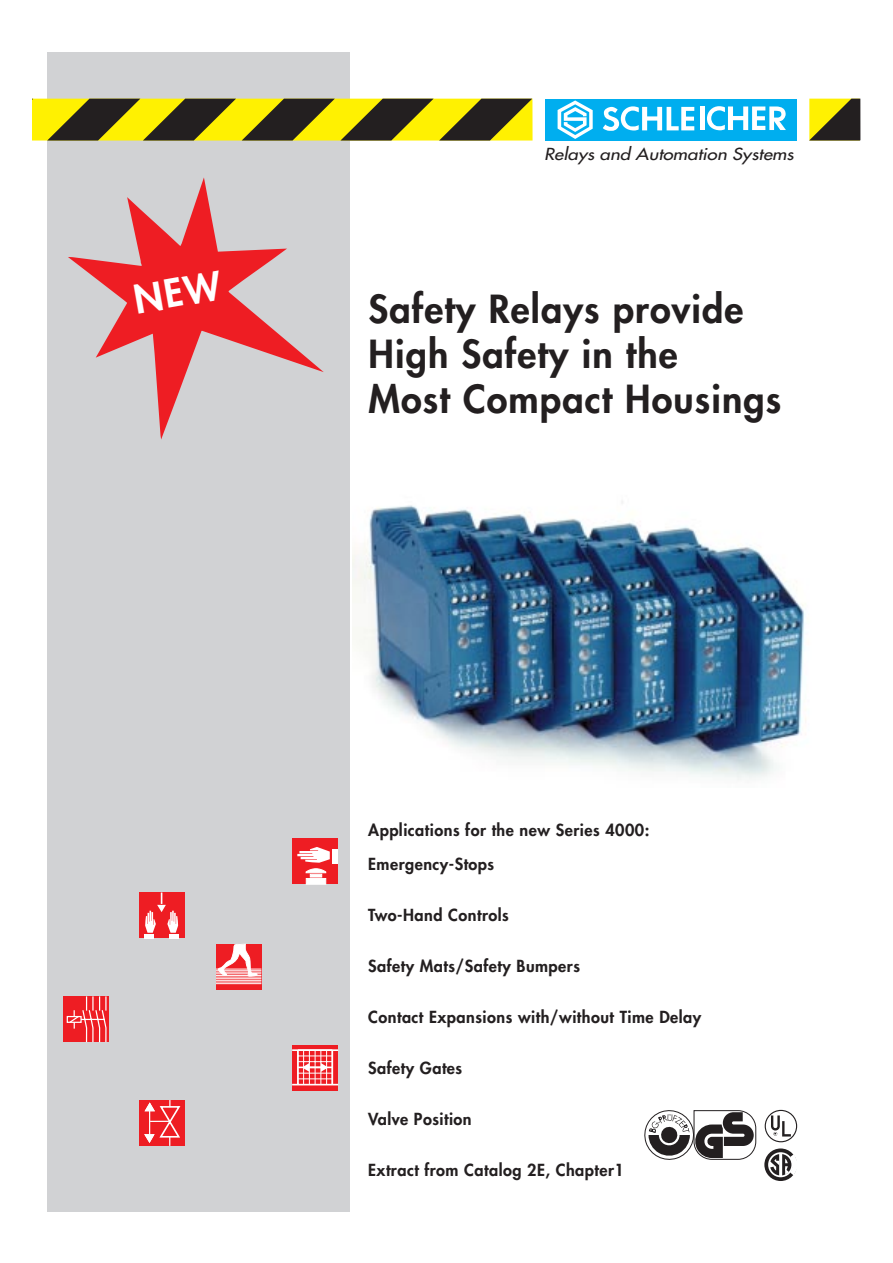
<style>
.page{position:relative;width:893px;height:1263px;background:#fff}
.page>*{position:absolute;margin:0;border:0;box-sizing:border-box;transform-origin:0 0}
.t1{font:800 37.65px/45.2px "Futura";letter-spacing:.03em;color:#231f20}
.t2{font:800 16.2px/34px "Futura";letter-spacing:.03em;color:#231f20}
.t3{font:italic 16.2px "Futura";color:#231f20;scale:1.16 1}
</style>
<div class="page">
<div style="left:47px;top:52px;width:303px;height:1159px;background:#d1d2d4"></div>
<svg style="left:68px;top:178px;width:256px;height:262px"></svg>
<div style="left:545px;top:99px;width:251px;height:42px;background:#00aeef"></div>
<hr style="left:700px;top:107px;width:4px;height:23px;background:#fff">
<svg style="left:603px;top:106px;width:91px;height:25px"></svg>
<svg style="left:707px;top:106px;width:78px;height:24px"></svg>
<svg style="left:557px;top:100px;width:35px;height:39px"></svg>
<div style="left:33px;top:99px;width:499px;height:42px;background:#fff101"></div>
<svg style="left:439px;top:99px;width:93px;height:42px"></svg>
<svg style="left:242px;top:99px;width:191px;height:42px"></svg>
<svg style="left:47px;top:99px;width:189px;height:42px"></svg>
<svg style="left:809px;top:99px;width:51px;height:42px;background:#7f7716"></svg>
<svg style="left:644px;top:1110px;width:112px;height:50px"></svg>
<svg style="left:764px;top:1148px;width:32px;height:33px"></svg>
<svg style="left:768px;top:1152px;width:25px;height:25px"></svg>
<svg style="left:769px;top:1154px;width:22px;height:22px"></svg>
<hr style="left:779px;top:1154px;width:3px;height:22px;background:#fff">
<svg style="left:769px;top:1159px;width:10px;height:12px"></svg>
<svg style="left:785px;top:1154px;width:12px;height:21px"></svg>
<svg style="left:764px;top:1110px;width:33px;height:32px"></svg>
<div style="left:765px;top:1111px;width:31px;height:30px;background:#fff;border-radius:50%"></div>
<svg style="left:771px;top:1115px;width:19px;height:22px"></svg>
<div style="left:292px;top:838px;width:46px;height:46px;background:#ee1d23"></div>
<svg style="left:297px;top:847px;width:33px;height:16px"></svg>
<div style="left:332px;top:850px;width:6px;height:14px;background:#fff"></div>
<svg style="left:306px;top:869px;width:20px;height:8px"></svg>
<div style="left:306px;top:878px;width:20px;height:6px;background:#fff"></div>
<svg style="left:216px;top:944px;width:46px;height:46px"></svg>
<svg style="left:218px;top:943px;width:39px;height:32px"></svg>
<hr style="left:216px;top:972px;width:45px;height:1px;background:#fff">
<hr style="left:216px;top:973px;width:45px;height:1px;background:#fff">
<hr style="left:216px;top:975px;width:45px;height:1px;background:#fff">
<hr style="left:216px;top:977px;width:45px;height:1px;background:#fff">
<hr style="left:216px;top:978px;width:45px;height:1px;background:#fff">
<hr style="left:216px;top:980px;width:45px;height:1px;background:#fff">
<hr style="left:216px;top:970px;width:45px;height:1px;background:#fff">
<hr style="left:216px;top:969px;width:45px;height:1px;background:#fff">
<hr style="left:216px;top:983px;width:45px;height:1px;background:#fff">
<hr style="left:216px;top:982px;width:45px;height:1px;background:#fff">
<div style="left:63px;top:996px;width:46px;height:46px;background:#ee1d23"></div>
<div style="left:67px;top:1016px;width:15px;height:7px;border:1px solid #fff"></div>
<svg style="left:68px;top:996px;width:39px;height:46px"></svg>
<svg style="left:292px;top:1045px;width:46px;height:45px"></svg>
<hr style="left:292px;top:1049px;width:46px;height:2px;background:#fff">
<hr style="left:292px;top:1084px;width:46px;height:1px;background:#fff">
<hr style="left:297px;top:1050px;width:2px;height:35px;background:#fff">
<hr style="left:298px;top:1056px;width:34px;height:1px;background:#fff">
<hr style="left:331px;top:1050px;width:2px;height:35px;background:#fff">
<svg style="left:302px;top:1063px;width:26px;height:9px"></svg>
<hr style="left:303px;top:1050px;width:1px;height:35px;background:#fff">
<hr style="left:309px;top:1050px;width:1px;height:35px;background:#fff">
<hr style="left:315px;top:1050px;width:1px;height:35px;background:#fff">
<hr style="left:320px;top:1050px;width:1px;height:35px;background:#fff">
<hr style="left:326px;top:1050px;width:1px;height:35px;background:#fff">
<hr style="left:298px;top:1061px;width:34px;height:1px;background:#fff">
<hr style="left:298px;top:1067px;width:34px;height:1px;background:#fff">
<hr style="left:298px;top:1073px;width:34px;height:1px;background:#fff">
<hr style="left:298px;top:1079px;width:34px;height:1px;background:#fff">
<div style="left:139px;top:893px;width:45px;height:45px;background:#ee1d23"></div>
<hr style="left:169px;top:934px;width:10px;height:4px;background:#fff">
<hr style="left:144px;top:934px;width:10px;height:4px;background:#fff">
<svg style="left:145px;top:893px;width:33px;height:40px"></svg>
<div style="left:139px;top:1100px;width:45px;height:46px;background:#ee1d23"></div>
<svg style="left:144px;top:1100px;width:37px;height:46px"></svg>
<img style="left:352px;top:501px;width:454px;height:279px">
<div style="left:134px;top:270px;width:90px;height:44px;background:#ee1d23"></div>
<p class="t3" style="left:544px;top:146px;width:219px">Relays and Automation Systems</p>
<h1 class="t1" style="left:368px;top:289px;width:414px">Safety Relays provide<br>High Safety in the<br>Most Compact Housings</h1>
<p class="t2" style="left:368px;top:814px;width:283px">Applications for the new Series 4000:<br>Emergency-Stops</p>
<p class="t2" style="left:368px;top:899px;width:142px">Two-Hand Controls</p>
<p class="t2" style="left:368px;top:950px;width:213px">Safety Mats/Safety Bumpers</p>
<p class="t2" style="left:368px;top:1001px;width:334px">Contact Expansions with/without Time Delay</p>
<p class="t2" style="left:368px;top:1052px;width:95px">Safety Gates</p>
<p class="t2" style="left:368px;top:1103px;width:105px">Valve Position</p>
<p class="t2" style="left:368px;top:1155px;width:257px">Extract from Catalog 2E, Chapter1</p>
</div>
